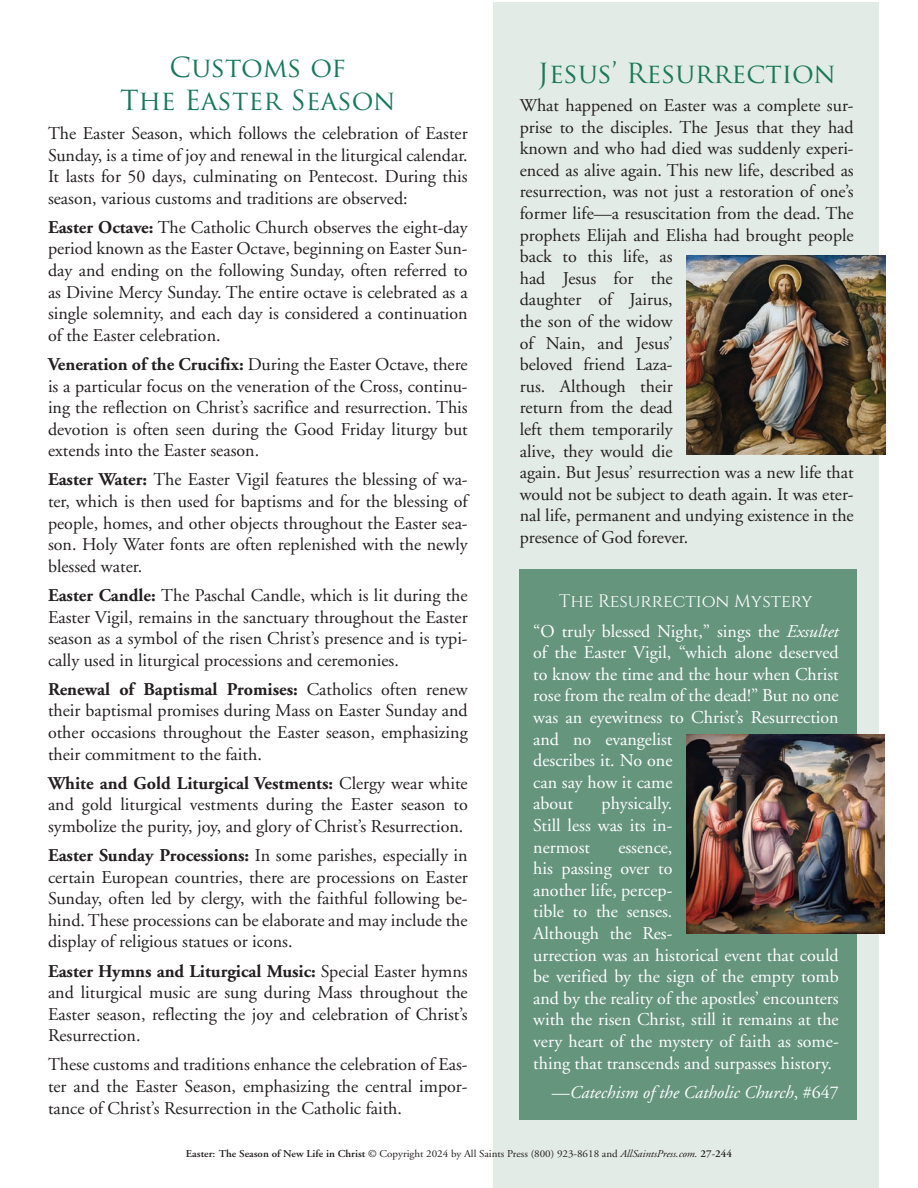
<style>
.page{position:relative;width:918px;height:1188px;background:#fff}
.page>*{position:absolute;margin:0;border:0;box-sizing:border-box;transform-origin:0 0}
.t1{font:27px/32.4px "Trajan Pro";color:#18795a;text-align:center}
.t2{font:18px/21.6px "Adobe Garamond";color:#231f20;text-align:justify}
.t3{font:18px/21.6px "Adobe Garamond";color:#fff}
.t4{font:italic 18px "Adobe Garamond";color:#fff}
.t5{font:10.5px "Adobe Garamond";color:#231f20;scale:1.05 1}
.s1{font-weight:700}
.s2{font-family:"Cinzel"}
.s3{font-style:italic}
.s4{font-style:normal}
.s5{font-weight:600}
</style>
<div class="page">
<div style="left:494px;top:2px;width:385px;height:1186px;background:#e3ebe6"></div>
<div style="left:519px;top:569px;width:338px;height:551px;background:#66957e"></div>
<img style="left:686px;top:256px;width:199px;height:199px">
<img style="left:686px;top:734px;width:199px;height:199px">
<p class="t1" style="left:120px;top:51px;width:277px">Customs of<br>The Easter Season</p>
<p class="t2" style="left:48px;top:123px;width:421px">The Easter Season, which follows the celebration of Easter Sunday, is a time of joy and renewal in the liturgical calendar.<br>It lasts for 50 days, culminating on Pentecost. During this season, various customs and traditions are observed:</p>
<p class="t2" style="left:48px;top:217px;width:421px"><span class="s1">Easter Octave:</span> The Catholic Church observes the eight-day period known as the Easter Octave, beginning on Easter Sun&shy;day and ending on the following Sunday, often referred to as Divine Mercy Sunday. The entire octave is celebrated as a single solemnity, and each day is considered a continuation of the Easter celebration.</p>
<p class="t2" style="left:48px;top:354px;width:421px"><span class="s1">Veneration of the Crucifix:</span> During the Easter Octave, there is a particular focus on the veneration of the Cross, continu&shy;ing the reflection on Christ’s sacrifice and resurrection. This devotion is often seen during the Good Friday liturgy but extends into the Easter season.</p>
<p class="t2" style="left:48px;top:469px;width:421px"><span class="s1">Easter Water:</span> The Easter Vigil features the blessing of wa&shy;ter, which is then used for baptisms and for the blessing of people, homes, and other objects throughout the Easter sea&shy;son. Holy Water fonts are often replenished with the newly blessed water.</p>
<p class="t2" style="left:48px;top:585px;width:421px"><span class="s1">Easter Candle:</span> The Paschal Candle, which is lit during the Easter Vigil, remains in the sanctuary throughout the Easter season as a symbol of the risen Christ’s presence and is typi&shy;cally used in liturgical processions and ceremonies.</p>
<p class="t2" style="left:48px;top:679px;width:421px"><span class="s1">Renewal of Baptismal Promises:</span> Catholics often renew their baptismal promises during Mass on Easter Sunday and other occasions throughout the Easter season, emphasizing their commitment to the faith.</p>
<p class="t2" style="left:48px;top:773px;width:421px"><span class="s1">White and Gold Liturgical Vestments:</span> Clergy wear white and gold liturgical vestments during the Easter season to symbolize the purity, joy, and glory of Christ’s Resurrection.</p>
<p class="t2" style="left:48px;top:845px;width:421px"><span class="s1">Easter Sunday Processions:</span> In some parishes, especially in certain European countries, there are processions on Easter Sunday, often led by clergy, with the faithful following be&shy;hind. These processions can be elaborate and may include the display of religious statues or icons.</p>
<p class="t2" style="left:48px;top:961px;width:421px"><span class="s1">Easter Hymns and Liturgical Music:</span> Special Easter hymns and liturgical music are sung during Mass throughout the Easter season, reflecting the joy and celebration of Christ’s Resurrection.</p>
<p class="t2" style="left:48px;top:1054px;width:421px">These customs and traditions enhance the celebration of Eas&shy;ter and the Easter Season, emphasizing the central impor&shy;tance of Christ’s Resurrection in the Catholic faith.</p>
<p class="t1" style="left:538px;top:57px;width:299px">Jesus’ Resurrection</p>
<p class="t2" style="left:520px;top:95px;width:336px;text-align:left">What happened on Easter was a complete sur&shy;prise to the disciples. The Jesus that they had known and who had died was suddenly experi&shy;enced as alive again. This new life, described as resurrection, was not just a restoration of one’s former life—a resuscitation from the dead. The prophets Elijah and Elisha had brought people back to this life, as<br>had Jesus for the<br>daughter of Jairus,<br>the son of the widow<br>of Nain, and Jesus’<br>beloved friend Laza-<br>rus. Although their<br>return from the dead<br>left them temporarily<br>alive, they would die<br>again. But Jesus’ resurrection was a new life that would not be subject to death again. It was eter&shy;nal life, permanent and undying existence in the presence of God forever.</p>
<p class="t3" style="left:533px;top:588px;width:307px;line-height:29.1px;text-align:center"><span class="s2">The Resurrection Mystery<br></span>“O truly blessed Night,” sings the <span class="s3">Exsultet</span></p>
<p class="t3" style="left:533px;top:642px;width:307px">of the Easter Vigil, “which alone deserved to know the time and the hour when Christ rose from the realm of the dead!” But no one was an eyewitness to Christ’s Resurrection and no evangelist<br>describes it. No one<br>can say how it came<br>about</p>
<p class="t3" style="left:533px;top:793px;width:141px;text-align:justify;text-indent:68px">physically.<br>Still less was its in&shy;nermost</p>
<p class="t3" style="left:533px;top:837px;width:307px;text-indent:85px">essence,<br>his passing over to<br>another life, percep-<br>tible to the senses.<br>Although the Res-<br>urrection was an historical event that could be verified by the sign of the empty tomb and by the reality of the apostles’ encounters with the risen Christ, still it remains at the very heart of the mystery of faith as some&shy;thing that transcends and surpasses history.</p>
<p class="t4" style="left:552px;top:1082px;width:288px"><span class="s4">—</span>Catechism of the Catholic Church<span class="s4">, #647</span></p>
<p class="t5" style="left:186px;top:1148px;width:522px"><span class="s5">Easter: The Season of New Life in Christ</span> © Copyright 2024 by All Saints Press (800) 923-8618 and <span class="s3">AllSaintsPress.com.</span> <span class="s5">27-244</span></p>
</div>
